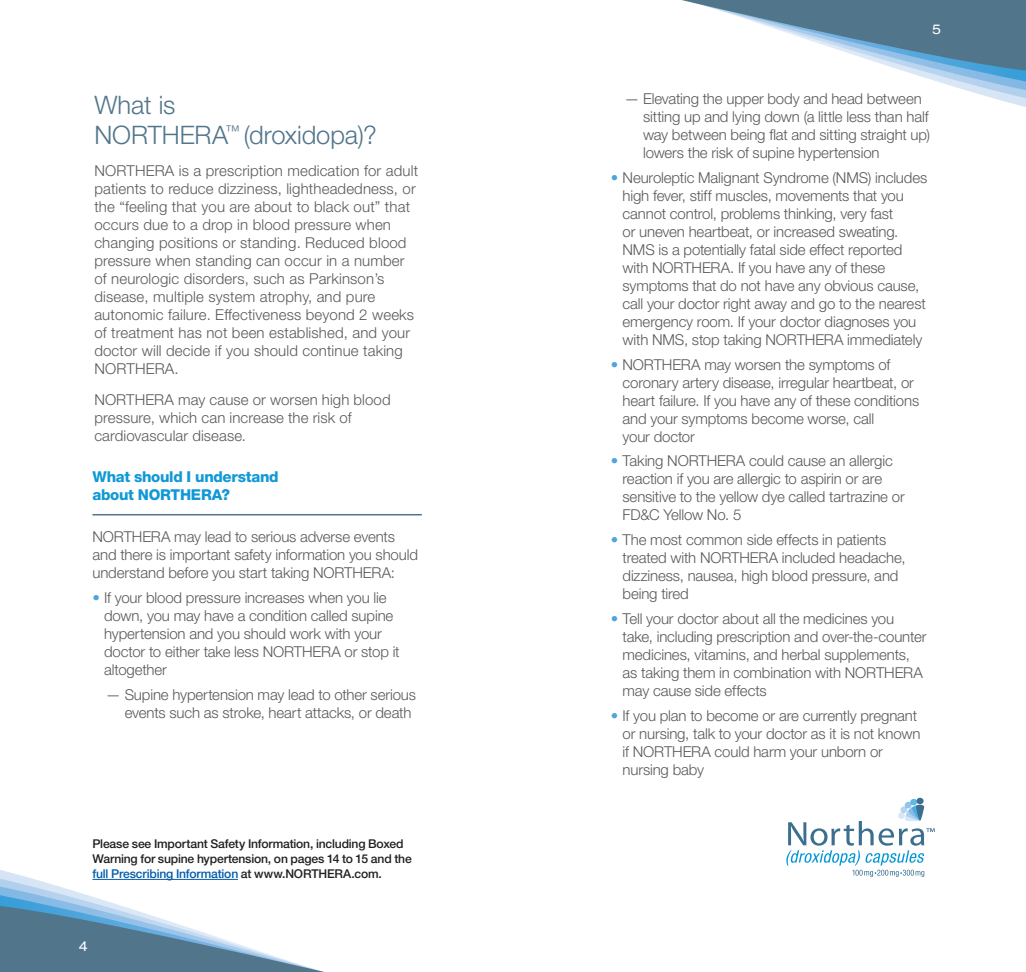
<style>
.page{position:relative;width:1026px;height:972px;background:#fff}
.page>*{position:absolute;margin:0;border:0;box-sizing:border-box;transform-origin:0 0}
.t1{font:300 25.5px/30px "Helvetica Neue LT Std";letter-spacing:-.005em;color:#51758b}
.t2{font:300 15px/18px "Helvetica Neue LT Std";letter-spacing:-.01em;color:#58595b}
.t3{font:300 15px/18px "Helvetica Neue LT Std";letter-spacing:.01em;color:#58595b}
.t4{font:800 15px/18px "Helvetica Neue LT Std";letter-spacing:-.02em;color:#1099d6}
.t5{font:expanded 13.5px "Helvetica Neue LT Std";color:#fff}
.t6{font:500 12.15px/14.9px "Helvetica Neue LT Std";letter-spacing:-.015em;color:#231f20}
.s1{color:#4ea4db}
.s2{color:#005baa}
</style>
<div class="page">
<svg style="left:786px;top:799px;width:149px;height:78px"></svg>
<svg style="left:682px;top:0;width:344px;height:101px"></svg>
<svg style="left:0;top:870px;width:324px;height:102px"></svg>
<hr style="left:92px;top:879px;width:146px;height:1px;background:#005baa">
<hr style="left:92px;top:514px;width:330px;height:1px;background:#51758b">
<h1 class="t1" style="left:94px;top:90px;width:284px">What is<br>NORTHERA<sup>™</sup> (droxidopa)?</h1>
<p class="t3" style="left:94px;top:161px;width:325px">NORTHERA is a prescription medication for adult patients to reduce dizziness, lightheadedness, or the “feeling that you are about to black out” that occurs due to a drop in blood pressure when changing positions or standing. Reduced blood pressure when standing can occur in a number of neurologic disorders, such as Parkinson’s disease, multiple system atrophy, and pure autonomic failure. Effectiveness beyond 2 weeks of treatment has not been established, and your doctor will decide if you should continue taking NORTHERA.</p>
<p class="t2" style="left:94px;top:391px;width:298px">NORTHERA may cause or worsen high blood pressure, which can increase the risk of cardiovascular disease.</p>
<p class="t4" style="left:92px;top:468px;width:188px">What should I understand about NORTHERA?</p>
<p class="t2" style="left:92px;top:528px;width:327px">NORTHERA may lead to serious adverse events and there is important safety information you should understand before you start taking NORTHERA:</p>
<p class="t2" style="left:104px;top:588px;width:297px;text-indent:-12px"><span class="s1">•</span> If your blood pressure increases when you lie down, you may have a condition called supine hypertension and you should work with your doctor to either take less NORTHERA or stop it altogether</p>
<p class="t2" style="left:125px;top:685px;width:293px;text-indent:-19px">— Supine hypertension may lead to other serious events such as stroke, heart attacks, or death</p>
<p class="t6" style="left:92px;top:837px;width:321px">Please see Important Safety Information, including Boxed<br>Warning for supine hypertension, on pages 14 to 15 and the <span class="s2">full Prescribing Information</span> at www.NORTHERA.com.</p>
<p class="t5" style="left:79px;top:938px;width:11px">4</p>
<p class="t5" style="left:932px;top:21px;width:11px">5</p>
<p class="t2" style="left:643px;top:90px;width:289px;text-indent:-19px">— Elevating the upper body and head between sitting up and lying down (a little less than half way between being flat and sitting straight up) lowers the risk of supine hypertension</p>
<p class="t2" style="left:623px;top:168px;width:306px;text-indent:-12px"><span class="s1">•</span> Neuroleptic Malignant Syndrome (NMS) includes high fever, stiff muscles, movements that you cannot control, problems thinking, very fast<br>or uneven heartbeat, or increased sweating.<br>NMS is a potentially fatal side effect reported with NORTHERA. If you have any of these symptoms that do not have any obvious cause, call your doctor right away and go to the nearest emergency room. If your doctor diagnoses you with NMS, stop taking NORTHERA immediately</p>
<p class="t2" style="left:623px;top:355px;width:298px;text-indent:-12px"><span class="s1">•</span> NORTHERA may worsen the symptoms of coronary artery disease, irregular heartbeat, or heart failure. If you have any of these conditions and your symptoms become worse, call<br>your doctor</p>
<p class="t2" style="left:623px;top:452px;width:284px;text-indent:-12px"><span class="s1">•</span> Taking NORTHERA could cause an allergic reaction if you are allergic to aspirin or are sensitive to the yellow dye called tartrazine or FD&amp;C Yellow No. 5</p>
<p class="t2" style="left:623px;top:531px;width:285px;text-indent:-12px"><span class="s1">•</span> The most common side effects in patients treated with NORTHERA included headache, dizziness, nausea, high blood pressure, and being tired</p>
<p class="t2" style="left:623px;top:609px;width:305px;text-indent:-12px"><span class="s1">•</span> Tell your doctor about all the medicines you take, including prescription and over-the-counter medicines, vitamins, and herbal supplements, as taking them in combination with NORTHERA may cause side effects</p>
<p class="t2" style="left:623px;top:706px;width:299px;text-indent:-12px"><span class="s1">•</span> If you plan to become or are currently pregnant or nursing, talk to your doctor as it is not known if NORTHERA could harm your unborn or nursing baby</p>
</div>
